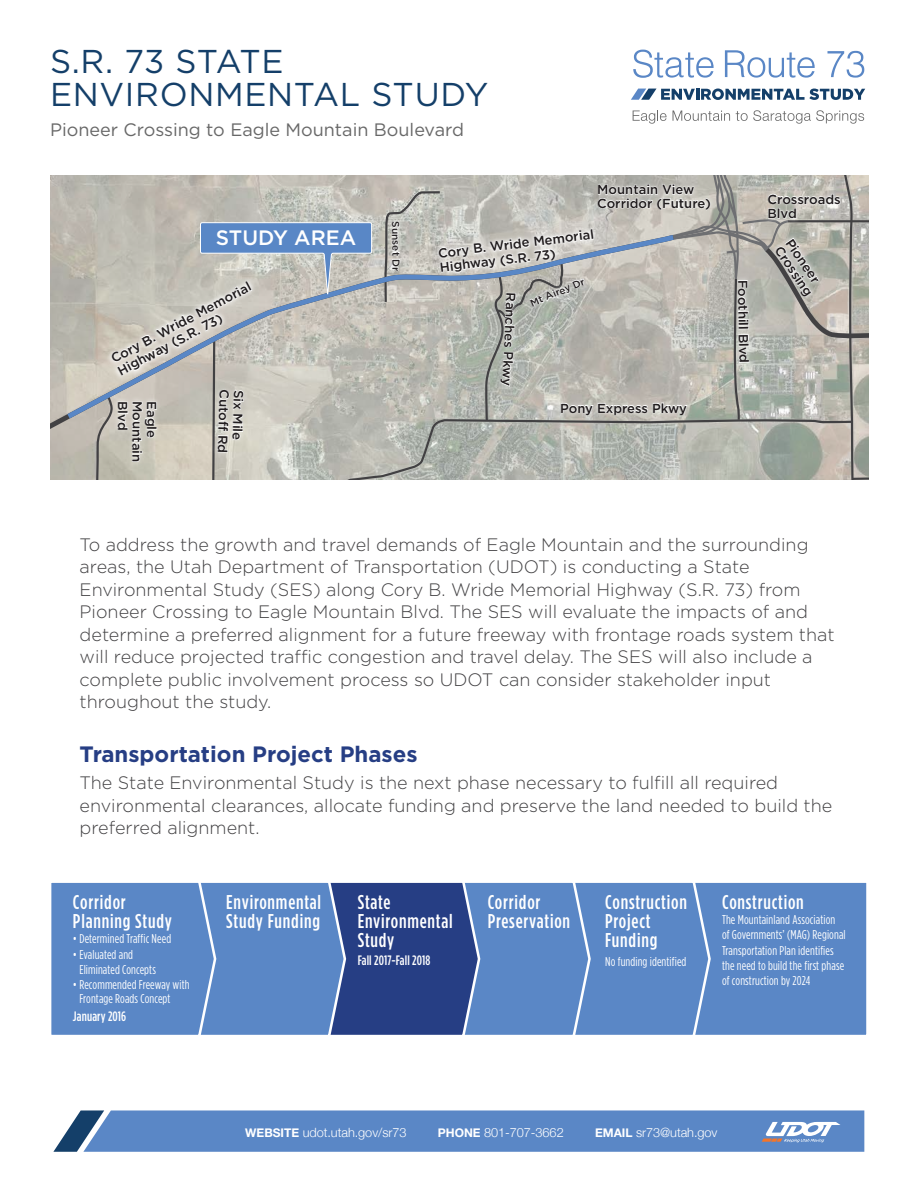
<style>
.page{position:relative;width:918px;height:1188px;background:#fff}
.page>*{position:absolute;margin:0;border:0;box-sizing:border-box;transform-origin:0 0}
.t1{font:33px/33px "Gotham";letter-spacing:.02em;color:#143f69}
.t2{font:700 22.2px "Gotham";color:#263e84}
.t3{font:500 20.85px "Gotham";color:#fff}
.t4{font:500 condensed 19.95px/19.4px "Gotham HTF";letter-spacing:.04em;color:#fff}
.t5{font:300 18px/22.5px "Gotham";color:#424143}
.t6{font:18px "Gotham";color:#686868}
.t7{font:500 condensed 13.65px "Gotham HTF";letter-spacing:.01em;color:#fff}
.t8{font:500 13.05px/14.4px "Gotham";letter-spacing:-.005em;color:#231f20}
.t9{font:condensed 12.75px/15.3px "Gotham HTF";letter-spacing:.01em;color:#fff}
.t10{font:300 12.75px "Helvetica Neue";letter-spacing:-.005em;color:#fff}
.t11{font:500 10.2px "Gotham";letter-spacing:-.005em;color:#231f20}
.s1{font-family:"Helvetica Neue LT Std";font-weight:700;font-size:12px}
</style>
<div class="page">
<svg style="left:631px;top:89px;width:234px;height:11px"></svg>
<svg style="left:633px;top:50px;width:81px;height:28px"></svg>
<svg style="left:725px;top:50px;width:90px;height:28px"></svg>
<svg style="left:827px;top:51px;width:37px;height:27px"></svg>
<svg style="left:633px;top:111px;width:34px;height:13px"></svg>
<svg style="left:673px;top:111px;width:57px;height:10px"></svg>
<svg style="left:736px;top:110px;width:128px;height:14px"></svg>
<svg style="left:53px;top:1110px;width:811px;height:42px;background:#628cc6"></svg>
<svg style="left:50px;top:231px;width:39px;height:249px;background:#b9b5ab"></svg>
<svg style="left:62px;top:231px;width:27px;height:192px;background:#bab8af"></svg>
<svg style="left:89px;top:176px;width:780px;height:304px;background:#bbbbb6"></svg>
<div style="left:682px;top:880px;width:187px;height:157px;background:#5a87c6;border:3px solid #fff"></div>
<svg style="left:51px;top:880px;width:661px;height:157px;background:#587fbc"></svg>
<h1 class="t1" style="left:50px;top:44px;width:440px">S.R. 73 STATE<br>ENVIRONMENTAL STUDY</h1>
<p class="t6" style="left:50px;top:120px;width:415px">Pioneer Crossing to Eagle Mountain Boulevard</p>
<p class="t8" style="left:597px;top:182px;width:115px;line-height:13.8px">Mountain View<br>Corridor (Future)</p>
<p class="t3" style="left:216px;top:226px;width:142px">STUDY AREA</p>
<p class="t11" style="left:402px;top:221px;width:51px;rotate:90deg">Sunset Dr</p>
<p class="t8" style="left:437px;top:246px;width:158px;rotate:-7deg">Cory B. Wride Memorial<br>Highway (S.R . 73)</p>
<p class="t11" style="left:529px;top:298px;width:60px;rotate:-23deg">Mt A irey D r</p>
<p class="t8" style="left:108px;top:352px;width:158px;rotate:-28deg">Cory B. Wride Memorial<br>Highway (S.R . 73)</p>
<p class="t8" style="left:750px;top:279px;width:85px;rotate:89deg">Foothill Blvd</p>
<p class="t8" style="left:519px;top:293px;width:96px;rotate:93deg">R anches Pkwy</p>
<p class="t8" style="left:130px;top:401px;width:31px;rotate:90deg">Blvd</p>
<p class="t8" style="left:145px;top:401px;width:63px;rotate:90deg">Mountain</p>
<p class="t8" style="left:159px;top:401px;width:38px;rotate:90deg">Eagle</p>
<p class="t8" style="left:232px;top:390px;width:65px;rotate:92deg">Cutoff R d</p>
<p class="t8" style="left:246px;top:390px;width:52px;rotate:92deg">Six Mile</p>
<p class="t8" style="left:560px;top:400px;width:128px">Pony Express Pkwy</p>
<p class="t8" style="left:767px;top:192px;width:75px">Crossroads<br>Blvd</p>
<p class="t8" style="left:795px;top:236px;width:58px;line-height:13px;rotate:56deg">Pioneer<br>Crossing</p>
<p class="t5" style="left:80px;top:533px;width:756px">To address the growth and travel demands of Eagle Mountain and the surrounding areas, the Utah Department of Transportation (UDOT) is conducting a State Environmental Study (SES) along Cory B. Wride Memorial Highway (S.R. 73) from Pioneer Crossing to Eagle Mountain Blvd. The SES will evaluate the impacts of and determine a preferred alignment for a future freeway with frontage roads system that will reduce projected traffic congestion and travel delay. The SES will also include a complete public involvement process so UDOT can consider stakeholder input throughout the study.</p>
<p class="t2" style="left:80px;top:741px;width:340px">Transportation Project Phases</p>
<p class="t5" style="left:80px;top:771px;width:754px">The State Environmental Study is the next phase necessary to fulfill all required environmental clearances, allocate funding and preserve the land needed to build the preferred alignment.</p>
<p class="t4" style="left:73px;top:891px;width:100px">Corridor<br>Planning Study</p>
<p class="t9" style="left:73px;top:931px;width:100px">• Determined Traffic Need</p>
<p class="t9" style="left:79px;top:946px;width:78px;text-indent:-6px">• Evaluated and<br>Eliminated Concepts</p>
<p class="t9" style="left:79px;top:978px;width:112px;line-height:13.4px;text-indent:-6px">• Recommended Freeway with<br>Frontage Roads Concept</p>
<p class="t7" style="left:73px;top:1008px;width:55px">January 2016</p>
<p class="t4" style="left:358px;top:891px;width:96px">State<br>Environmental<br>Study</p>
<p class="t7" style="left:358px;top:953px;width:74px">Fall 2017-Fall 2018</p>
<p class="t4" style="left:226px;top:891px;width:96px">Environmental<br>Study Funding</p>
<p class="t4" style="left:488px;top:891px;width:84px">Corridor<br>Preservation</p>
<p class="t4" style="left:722px;top:891px;width:83px">Construction</p>
<p class="t4" style="left:605px;top:891px;width:83px">Construction<br>Project<br>Funding</p>
<p class="t9" style="left:605px;top:953px;width:83px">No funding identified</p>
<p class="t9" style="left:722px;top:912px;width:125px">The Mountainland Association of Governments’ (MAG) Regional<br>Transportation Plan identifies the need to build the first phase of construction by 2024</p>
<p class="t10" style="left:245px;top:1122px;width:163px"><span class="s1">WEBSITE</span> udot.utah.gov/sr73</p>
<p class="t10" style="left:438px;top:1122px;width:128px"><span class="s1">PHONE</span> 801-707-3662</p>
<p class="t10" style="left:595px;top:1122px;width:124px"><span class="s1">EMAIL</span> sr73@utah.gov</p>
</div>
